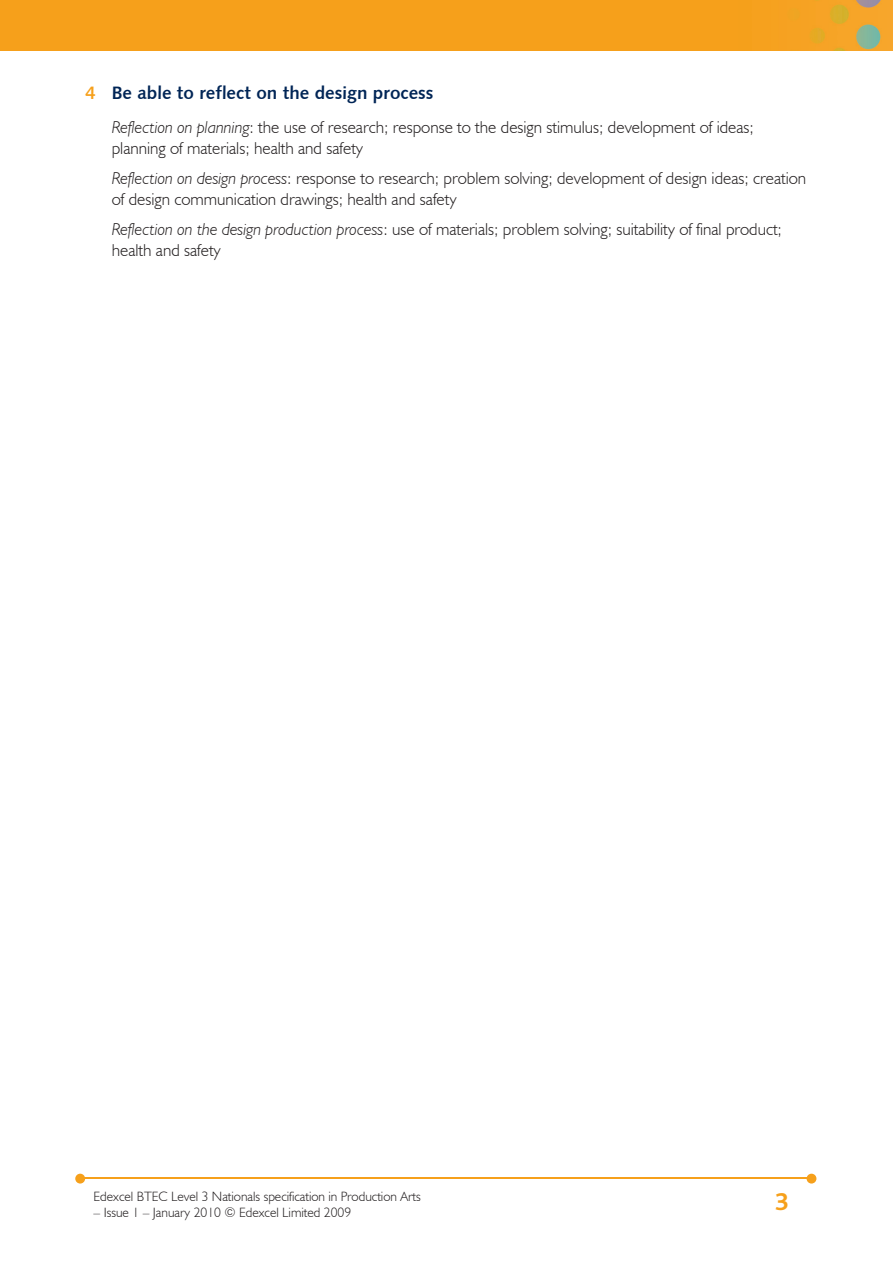
<style>
.page{position:relative;width:893px;height:1263px;background:#fff}
.page>*{position:absolute;margin:0;border:0;box-sizing:border-box;transform-origin:0 0}
.t1{font:700 25.5px "Bliss";color:#f6a01b}
.t2{font:18px "Humanist 531 BT Bold A";color:#002556}
.t3{font:300 17.25px/21px "Humanist 521 BT";color:#231f20}
.t4{font:300 13.5px "Humanist 521 BT";color:#231f20}
.s1{color:#f6a01b}
.s2{font-style:italic}
</style>
<div class="page">
<img style="left:0;top:0;width:893px;height:51px">
<hr style="left:82px;top:1178px;width:728px;height:1px;background:#f6a01b">
<svg style="left:807px;top:1174px;width:9px;height:9px"></svg>
<svg style="left:75px;top:1174px;width:10px;height:9px"></svg>
<p class="t2" style="left:85px;top:81px;width:350px"><span class="s1">4</span> Be able to reflect on the design process</p>
<p class="t3" style="left:112px;top:117px;width:644px"><span class="s2">Reflection on planning</span>: the use of research; response to the design stimulus; development of ideas; planning of materials; health and safety</p>
<p class="t3" style="left:112px;top:168px;width:696px"><span class="s2">Reflection on design process</span>: response to research; problem solving; development of design ideas; creation of design communication drawings; health and safety</p>
<p class="t3" style="left:112px;top:219px;width:672px"><span class="s2">Reflection on the design production process</span>: use of materials; problem solving; suitability of final product; health and safety</p>
<p class="t4" style="left:94px;top:1188px;width:329px">Edexcel BTEC Level 3 Nationals specification in Production Arts</p>
<p class="t4" style="left:94px;top:1204px;width:259px">– Issue 1 – January 2010 © Edexcel Limited 2009</p>
<h1 class="t1" style="left:775px;top:1189px;width:15px">3</h1>
</div>
